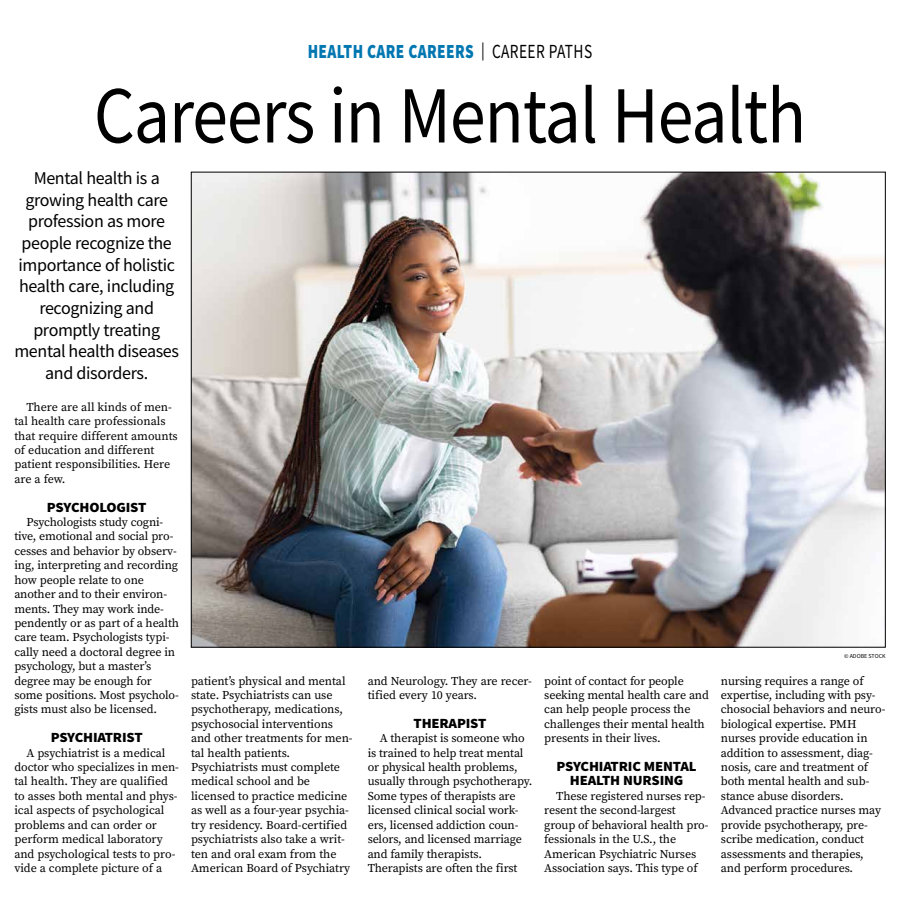
<style>
.page{position:relative;width:900px;height:908px;background:#fff}
.page>*{position:absolute;margin:0;border:0;box-sizing:border-box;transform-origin:0 0}
.t1{font:81px "Source Sans Pro";letter-spacing:-.015em;color:#000;scale:.89 1}
.t2{font:900 20px "Source Sans Pro";letter-spacing:.025em;color:#0077b1;scale:.77 1}
.t3{font:18px/21.6px "Source Sans Pro";letter-spacing:-.02em;color:#000;text-align:center}
.t4{font:900 14px/14.4px "Source Sans Pro";letter-spacing:-.01em;color:#000;text-align:center;scale:1.05 1}
.t5{font:12px/14.4px "Source Serif Pro";letter-spacing:-.01em;color:#000}
.t6{font:6px "Source Sans Pro";color:#000}
.s1{font-weight:400;font-size:18px;color:#000}
.s2{font-weight:400;color:#000}
</style>
<div class="page">
<img style="left:193px;top:174px;width:691px;height:471px">
<h2 class="t2" style="left:308px;top:38px;width:371px">HEALTH CARE CAREERS <span class="s1">|</span> <span class="s2">CAREER PATHS</span></h2>
<h1 class="t1" style="left:94px;top:64px;width:802px">Careers in Mental Health</h1>
<h3 class="t3" style="left:14px;top:167px;width:166px">Mental health is a growing health care profession as more people recognize the importance of holistic health care, including recognizing and promptly treating mental health diseases and disorders.</h3>
<p class="t5" style="left:14px;top:400px;width:165px;text-indent:12px">There are all kinds of men&shy;tal health care professionals that require different amounts of education and different patient responsibilities. Here are a few.</p>
<p class="t4" style="left:47px;top:499px;width:96px">PSYCHOLOGIST</p>
<p class="t5" style="left:14px;top:515px;width:166px;text-indent:12px">Psychologists study cogni&shy;tive, emotional and social pro&shy;cesses and behavior by observ&shy;ing, interpreting and recording how people relate to one another and to their environ&shy;ments. They may work inde&shy;pendently or as part of a health care team. Psychologists typi&shy;cally need a doctoral degree in psychology, but a master’s degree may be enough for some positions. Most psycholo&shy;gists must also be licensed.</p>
<p class="t4" style="left:51px;top:730px;width:89px">PSYCHIATRIST</p>
<p class="t5" style="left:14px;top:745px;width:166px;text-indent:12px">A psychiatrist is a medical doctor who specializes in men&shy;tal health. They are qualified to asses both mental and phys&shy;ical aspects of psychological problems and can order or perform medical laboratory and psychological tests to pro&shy;vide a complete picture of a</p>
<p class="t5" style="left:191px;top:673px;width:163px">patient’s physical and mental state. Psychiatrists can use psychotherapy, medications, psychosocial interventions and other treatments for men&shy;tal health patients.<br>Psychiatrists must complete medical school and be licensed to practice medicine as well as a four-year psychia&shy;try residency. Board-certified psychiatrists also take a writ&shy;ten and oral exam from the<br>American Board of Psychiatry</p>
<p class="t5" style="left:368px;top:673px;width:166px">and Neurology. They are recer&shy;tified every 10 years.</p>
<p class="t4" style="left:414px;top:715px;width:71px">THERAPIST</p>
<p class="t5" style="left:368px;top:731px;width:166px;text-indent:12px">A therapist is someone who is trained to help treat mental or physical health problems, usually through psychotherapy.<br>Some types of therapists are licensed clinical social work&shy;ers, licensed addiction coun&shy;selors, and licensed marriage and family therapists.<br>Therapists are often the first</p>
<p class="t5" style="left:544px;top:673px;width:166px">point of contact for people seeking mental health care and can help people process the challenges their mental health presents in their lives.</p>
<p class="t4" style="left:557px;top:758px;width:135px">PSYCHIATRIC MENTAL<br>HEALTH NURSING</p>
<p class="t5" style="left:544px;top:789px;width:166px;text-indent:12px">These registered nurses rep&shy;resent the second-largest group of behavioral health pro&shy;fessionals in the U.S., the<br>American Psychiatric Nurses<br>Association says. This type of</p>
<p class="t6" style="left:844px;top:652px;width:43px">© ADOBE STOCK</p>
<p class="t5" style="left:721px;top:673px;width:166px">nursing requires a range of expertise, including with psy&shy;chosocial behaviors and neuro&shy;biological expertise. PMH nurses provide education in addition to assessment, diag&shy;nosis, care and treatment of both mental health and sub&shy;stance abuse disorders.<br>Advanced practice nurses may provide psychotherapy, pre&shy;scribe medication, conduct assessments and therapies, and perform procedures.</p>
</div>
